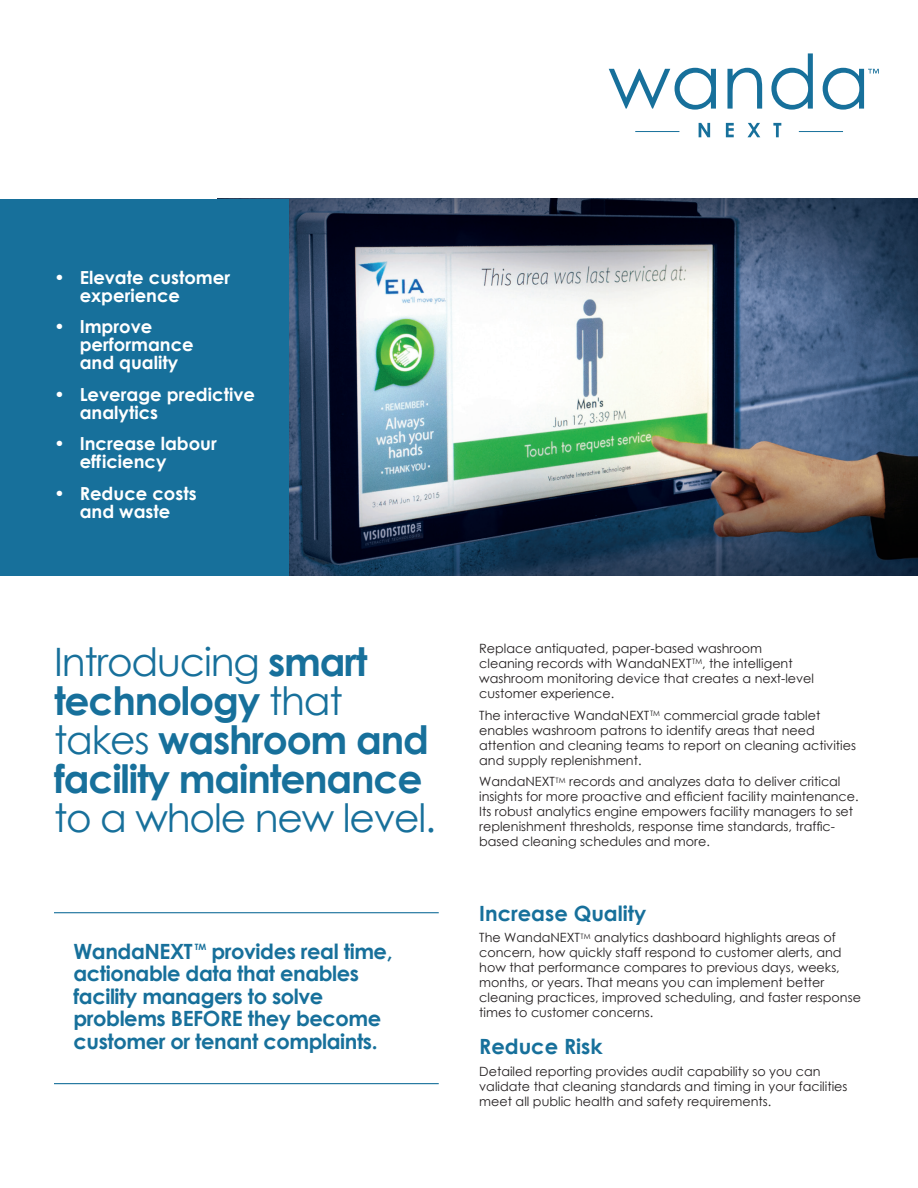
<style>
.page{position:relative;width:918px;height:1188px;background:#fff}
.page>*{position:absolute;margin:0;border:0;box-sizing:border-box;transform-origin:0 0}
.t1{font:700 39.15px/39.2px "Century Gothic";letter-spacing:-.03em;color:#17709b}
.t2{font:700 21px/22.5px "Century Gothic";letter-spacing:-.02em;color:#17709b}
.t3{font:700 21px "Century Gothic";color:#17709b}
.t4{font:700 18px/18px "Century Gothic";color:#fff}
.t5{font:12.75px/15px "Century Gothic";color:#231f20}
.t6{font:700 8.7px "Century Gothic";color:#17709b}
.s1{font-weight:400}
</style>
<div class="page">
<img style="left:289px;top:199px;width:629px;height:377px">
<svg style="left:699px;top:123px;width:11px;height:14px"></svg>
<svg style="left:726px;top:123px;width:8px;height:14px"></svg>
<svg style="left:747px;top:123px;width:13px;height:14px"></svg>
<svg style="left:773px;top:123px;width:8px;height:14px"></svg>
<svg style="left:609px;top:68px;width:107px;height:42px"></svg>
<svg style="left:727px;top:68px;width:35px;height:41px"></svg>
<svg style="left:771px;top:53px;width:42px;height:57px"></svg>
<hr style="left:635px;top:131px;width:44px;height:1px;background:#17709b">
<hr style="left:799px;top:131px;width:44px;height:1px;background:#17709b">
<svg style="left:823px;top:68px;width:56px;height:42px"></svg>
<div style="left:0;top:199px;width:289px;height:377px;background:#17709b"></div>
<hr style="left:54px;top:912px;width:385px;height:1px;background:#17709b">
<hr style="left:54px;top:1083px;width:385px;height:1px;background:#17709b">
<p class="t4" style="left:80px;top:267px;width:152px;text-indent:-26px">• Elevate customer experience</p>
<p class="t4" style="left:80px;top:317px;width:116px;text-indent:-26px">• Improve performance and quality</p>
<p class="t4" style="left:80px;top:384px;width:177px;text-indent:-26px">• Leverage predictive analytics</p>
<p class="t4" style="left:80px;top:434px;width:139px;text-indent:-26px">• Increase labour efficiency</p>
<p class="t4" style="left:54px;top:483px;width:144px;text-align:center">• Reduce costs and waste</p>
<p class="t1" style="left:54px;top:640px;width:383px"><span class="s1">Introducing</span> smart technology <span class="s1">that takes</span> washroom and facility maintenance <span class="s1">to a whole new level.</span></p>
<p class="t5" style="left:479px;top:641px;width:336px">Replace antiquated, paper-based washroom cleaning records with WandaNEXT<sup>TM</sup>, the intelligent washroom monitoring device that creates a next-level customer experience.</p>
<p class="t5" style="left:479px;top:707px;width:378px">The interactive WandaNEXT<sup>TM</sup> commercial grade tablet enables washroom patrons to identify areas that need attention and cleaning teams to report on cleaning activities and supply replenishment.</p>
<p class="t5" style="left:479px;top:774px;width:381px">WandaNEXT<sup>TM</sup> records and analyzes data to deliver critical insights for more proactive and efficient facility maintenance.<br>Its robust analytics engine empowers facility managers to set replenishment thresholds, response time standards, traffic&shy;based cleaning schedules and more.</p>
<p class="t2" style="left:74px;top:939px;width:321px;text-indent:138px">provides real time, actionable data that enables facility managers to solve problems BEFORE they become customer or tenant complaints.</p>
<p class="t2" style="left:74px;top:939px;width:121px">WandaNEXT</p>
<p class="t6" style="left:195px;top:940px;width:13px">TM</p>
<p class="t3" style="left:479px;top:897px;width:169px">Increase Quality</p>
<p class="t5" style="left:479px;top:930px;width:383px">The WandaNEXT<sup>TM</sup> analytics dashboard highlights areas of concern, how quickly staff respond to customer alerts, and how that performance compares to previous days, weeks, months, or years. That means you can implement better cleaning practices, improved scheduling, and faster response times to customer concerns.</p>
<p class="t3" style="left:479px;top:1031px;width:125px">Reduce Risk</p>
<p class="t5" style="left:479px;top:1064px;width:370px">Detailed reporting provides audit capability so you can validate that cleaning standards and timing in your facilities meet all public health and safety requirements.</p>
</div>
